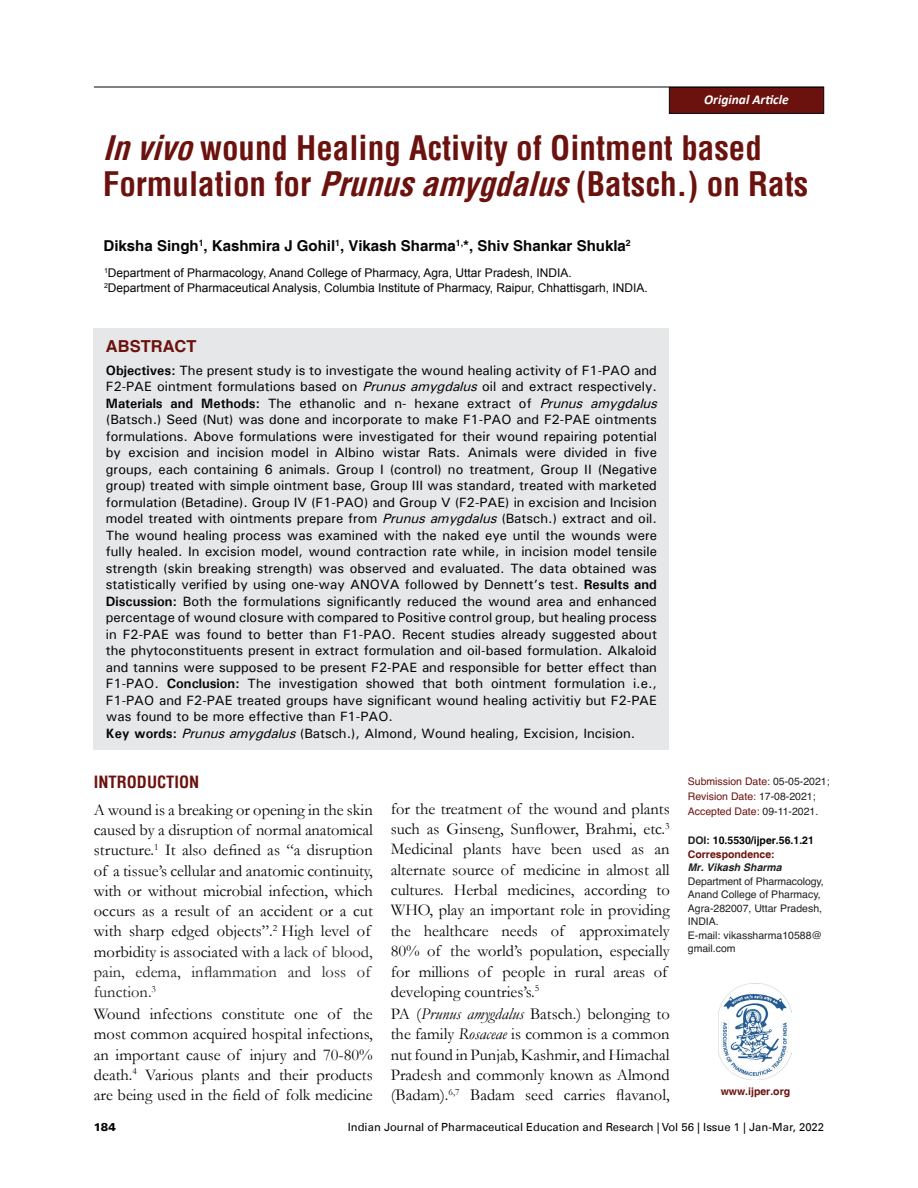
<style>
.page{position:relative;width:918px;height:1188px;background:#fff}
.page>*{position:absolute;margin:0;border:0;box-sizing:border-box;transform-origin:0 0}
.AT{font:700 condensed 33px/36px "Helvetica";color:#6c120e}
.Body_Text{font:16.5px/20.2px "Garamond";color:#050406}
.t1{font:700 condensed 16.5px "Helvetica";color:#6c120e}
.Abstr_Head{font:700 16.5px "Helvetica";color:#6c120e}
.Author_name{font:700 15px "Helvetica";color:#050406}
.Abstract_text{font:500 13.5px/16.5px "Univers";color:#050406}
.t2{font:italic 700 13.5px "Calibri";color:#fff}
.Author_Dept{font:12px "Arial";color:#050406}
.t3{font:11.25px "Univers LT";color:#050406}
.t4{font:900 11.25px "Univers LT";color:#050406}
.Corr_author{font:10.5px/13.5px "Helvetica";color:#231f20}
.Corr_addr{font:10.5px "Helvetica";color:#6c120e}
.Corr_author-2{font:700 10.5px "Helvetica";color:#6c120e}
.Corr_author-3{font:700 10.5px "Helvetica";color:#050406}
.Corr_author-4{font:italic 700 10.5px "Helvetica";color:#231f20}
.s1{font-style:italic}
.s2{font-weight:700}
.s3{color:#231f20}
</style>
<div class="page">
<hr style="left:94px;top:87px;width:730px;height:1px;background:#050406">
<div style="left:669px;top:87px;width:155px;height:27px;background:#6c120e;border:1px solid #050406"></div>
<img style="left:719px;top:983px;width:72px;height:97px">
<div style="left:94px;top:328px;width:575px;height:422px;background:#e6e7e9"></div>
<p class="t2" style="left:704px;top:91px;width:86px">Original Article</p>
<p class="AT" style="left:103px;top:130px;width:707px"><span class="s1">Invivo</span>wound Healing Activity of Ointment based<br>Formulation for <span class="s1">Prunusamygdalus</span>(Batsch.) on Rats</p>
<p class="Author_name" style="left:104px;top:237px;width:529px">Diksha Singh<sup>1</sup>, Kashmira J Gohil<sup>1</sup>, Vikash Sharma<sup>1,</sup>*, Shiv Shankar Shukla<sup>2</sup></p>
<p class="Author_Dept" style="left:104px;top:265px;width:469px"><sup>1</sup>Department of Pharmacology, Anand College of Pharmacy, Agra, Uttar Pradesh, INDIA.</p>
<p class="Author_Dept" style="left:104px;top:280px;width:545px"><sup>2</sup>Department of Pharmaceutical Analysis, Columbia Institute of Pharmacy, Raipur, Chhattisgarh, INDIA.</p>
<p class="Abstr_Head" style="left:106px;top:336px;width:92px">ABSTRACT</p>
<p class="Abstract_text" style="left:106px;top:361px;width:557px"><span class="s2">Objectives:</span> The present study is to investigate the wound healing activity of F1-PAO and F2-PAE ointment formulations based on <span class="s1">Prunusamygdalus</span>oil and extract respectively.<br><span class="s2">Materials and Methods:</span> The ethanolic and n- hexane extract of <span class="s1">Prunus amygdalus </span>(Batsch.) Seed (Nut) was done and incorporate to make F1-PAO and F2-PAE ointments formulations. Above formulations were investigated for their wound repairing potential by excision and incision model in Albino wistar Rats. Animals were divided in five groups, each containing 6 animals. Group I (control) no treatment, Group II (Negative group) treated with simple ointment base, Group III was standard, treated with marketed formulation (Betadine). Group IV (F1-PAO) and Group V (F2-PAE) in excision and Incision model treated with ointments prepare from <span class="s1">Prunusamygdalus</span>(Batsch.) extract and oil.<br>The wound healing process was examined with the naked eye until the wounds were fully healed. In excision model, wound contraction rate while, in incision model tensile strength (skin breaking strength) was observed and evaluated. The data obtained was statistically verified by using one-way ANOVA followed by Dennett’s test. <span class="s2">Results and Discussion:</span> Both the formulations significantly reduced the wound area and enhanced percentage of wound closure with compared to Positive control group, but healing process in F2-PAE was found to better than F1-PAO. Recent studies already suggested about the phytoconstituents present in extract formulation and oil-based formulation. Alkaloid and tannins were supposed to be present F2-PAE and responsible for better effect than F1-PAO. <span class="s2">Conclusion:</span> The investigation showed that both ointment formulation i.e., F1-PAO and F2-PAE treated groups have significant wound healing activitiy but F2-PAE was found to be more effective than F1-PAO.</p>
<p class="Abstract_text" style="left:106px;top:724px;width:531px"><span class="s2">Key words:</span> <span class="s1">Prunusamygdalus</span>(Batsch.), Almond, Wound healing, Excision, Incision.</p>
<h1 class="t1" style="left:94px;top:771px;width:107px">INTRODUCTION</h1>
<p class="Body_Text" style="left:94px;top:799px;width:280px">A wound is a breaking or opening in the skin caused by a disruption of normal anatomical structure.<sup>1</sup> It also defined as “a disruption of a tissue’s cellular and anatomic continuity, with or without microbial infection, which occurs as a result of an accident or a cut with sharp edged objects”.<sup>2</sup> High level of morbidity is associated with a <span class="s3">lack of blood, pain, edema, inflammation and loss of function.</span><sup>3</sup></p>
<p class="Body_Text" style="left:94px;top:1003px;width:280px;text-align:justify">Wound infections constitute one of the most common acquired hospital infections, an important cause of injury and 70-80% death.<sup>4</sup> Various plants and their products are being used in the field of folk medicine</p>
<p class="Body_Text" style="left:391px;top:798px;width:280px">for the treatment of the wound and plants such as Ginseng, Sunflower, Brahmi, etc.<sup>3<br></sup>Medicinal plants have been used as an alternate source of medicine in almost all cultures. Herbal medicines, according to WHO, play an important role in providing the healthcare needs of approximately 80% of the world’s population, especially for millions of people in rural areas of developing countries’s.<sup>5</sup></p>
<p class="Body_Text" style="left:391px;top:1003px;width:280px;text-align:justify">PA (<span class="s1">Prunus amygdalus</span> Batsch.) belonging to the family <span class="s1">Rosaceae</span> is common is a common nut found in Punjab, Kashmir, and Himachal Pradesh and commonly known as Almond (Badam).<sup>6,7</sup> Badam seed carries flavanol,</p>
<p class="Corr_addr" style="left:688px;top:772px;width:143px">Submission Date: <span class="s3">05-05-2021;</span></p>
<p class="Corr_addr" style="left:688px;top:787px;width:129px">Revision Date: <span class="s3">17-08-2021;</span></p>
<p class="Corr_addr" style="left:688px;top:802px;width:132px">Accepted Date: <span class="s3">09-11-2021.</span></p>
<p class="Corr_author-3" style="left:688px;top:834px;width:128px"><span class="s3">DOI:</span> 10.5530/ijper.56.1.21</p>
<p class="Corr_author-2" style="left:688px;top:848px;width:88px">Correspondence:</p>
<p class="Corr_author-4" style="left:688px;top:861px;width:95px">Mr. Vikash Sharma</p>
<p class="Corr_author" style="left:688px;top:874px;width:137px">Department of Pharmacology,<br>Anand College of Pharmacy,<br>Agra-282007, Uttar Pradesh,<br>INDIA.</p>
<p class="Corr_author" style="left:688px;top:928px;width:136px">E-mail: vikassharma10588@ gmail.com</p>
<p class="Corr_author-2" style="left:721px;top:1085px;width:71px">www.ijper.org</p>
<p class="t4" style="left:94px;top:1120px;width:24px">184</p>
<p class="t3" style="left:348px;top:1120px;width:478px">Indian Journal of Pharmaceutical Education and Research | Vol 56 | Issue 1 | Jan-Mar, 2022</p>
</div>
